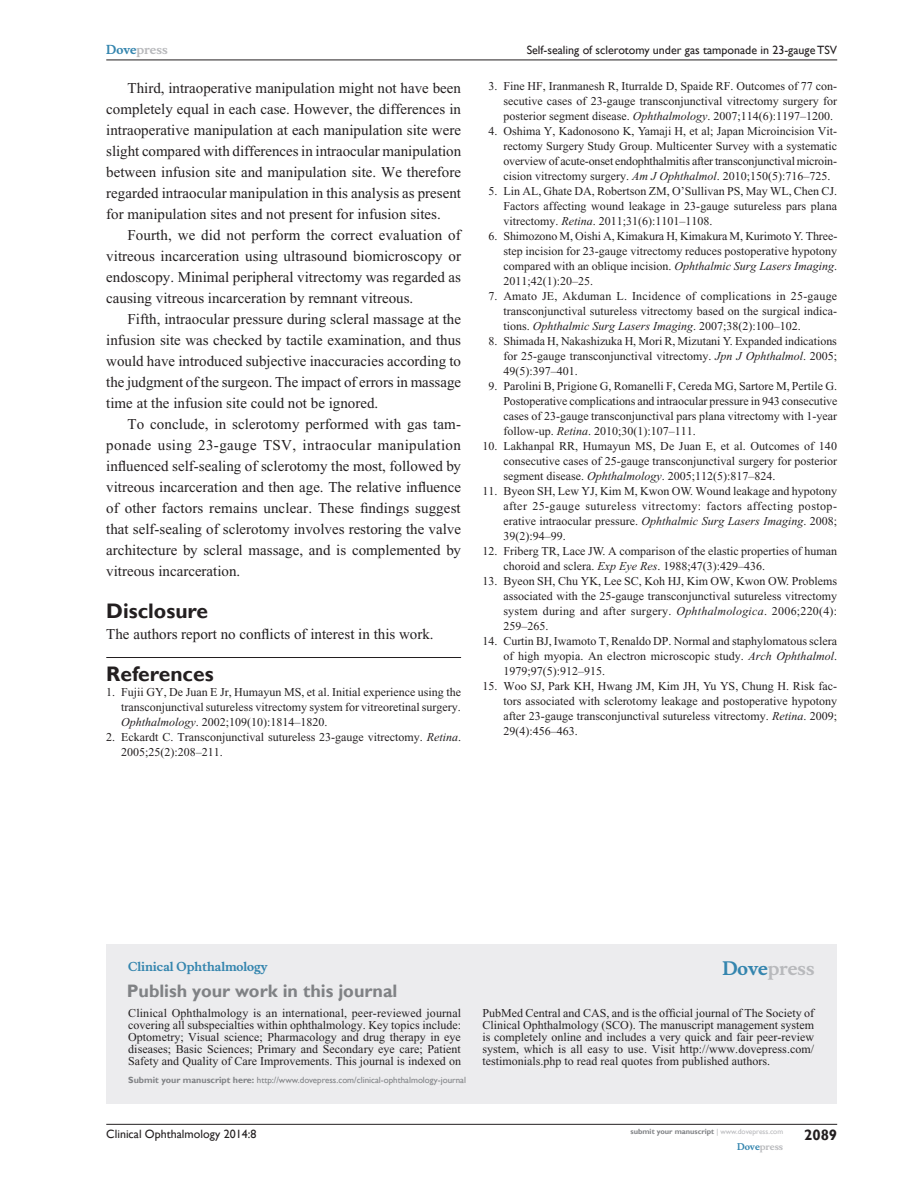
<style>
.page{position:relative;width:918px;height:1188px;background:#fff}
.page>*{position:absolute;margin:0;border:0;box-sizing:border-box;transform-origin:0 0}
.RefH{font:700 21px "Gill Sans";color:#231f20}
.PromBx-H1{font:700 18px "Gill Sans";color:#808285}
.PromBx-Brand{font:700 18px "Musee";color:#b8b9bc}
.Tx{font:15px/21px "Times New Roman";color:#231f20;text-align:justify}
.TxF{font:15px "Times New Roman";color:#231f20}
.t1{font:700 15px "Gill Sans";color:#231f20}
.RefNL2{font:12px/15px "Times New Roman";color:#231f20;text-align:justify}
.PromBx-Tx{font:12px/12px "Times New Roman";color:#231f20;text-align:justify}
.RefNL1{font:12px/15px "Times New Roman";color:#231f20;text-align:justify}
.t2{font:12px "Gill Sans";color:#231f20}
.PromBx-JrnlName{font:700 12px "Musee";color:#3485ae}
.t3{font:700 12px "Musee";color:#b8b9bc}
.PromBx-SubmitMssWebA{font:9px "Gill Sans";color:#808285}
.t4{font:700 9px "Musee";color:#b8b9bc}
.t5{font:700 7.5px "Gill Sans";color:#808285}
.s1{color:#3485ae}
.s2{font-style:italic}
.s3{font-weight:700}
.s4{font-weight:400;color:#b8b9bc}
</style>
<div class="page">
<div style="left:106px;top:944px;width:731px;height:159px;background:#ececee"></div>
<hr style="left:106px;top:1124px;width:731px;height:1px;background:#231f20">
<hr style="left:106px;top:60px;width:731px;height:1px;background:#231f20">
<hr style="left:106px;top:657px;width:355px;height:1px;background:#231f20">
<p class="t3" style="left:106px;top:43px;width:63px"><span class="s1">Dove</span>press</p>
<p class="Tx" style="left:106px;top:77px;width:356px;text-indent:21px">Third, intraoperative manipulation might not have been completely equal in each case. However, the differences in intraoperative manipulation at each manipulation site were slight compared with differences in intraocular manipulation between infusion site and manipulation site. We therefore regarded intraocular manipulation in this analysis as present for manipulation sites and not present for infusion sites.</p>
<p class="Tx" style="left:106px;top:224px;width:356px;text-indent:21px">Fourth, we did not perform the correct evaluation of vitreous incarceration using ultrasound biomicroscopy or endoscopy. Minimal peripheral vitrectomy was regarded as causing vitreous incarceration by remnant vitreous.</p>
<p class="Tx" style="left:106px;top:308px;width:356px;text-indent:21px">Fifth, intraocular pressure during scleral massage at the infusion site was checked by tactile examination, and thus would have introduced subjective inaccuracies according to the judgment of the surgeon. The impact of errors in massage time at the infusion site could not be ignored.</p>
<p class="Tx" style="left:106px;top:413px;width:356px;text-indent:21px">To conclude, in sclerotomy performed with gas tam&shy;ponade using 23-gauge TSV, intraocular manipulation influenced self-sealing of sclerotomy the most, followed by vitreous incarceration and then age. The relative influence of other factors remains unclear. These findings suggest that self-sealing of sclerotomy involves restoring the valve architecture by scleral massage, and is complemented by vitreous incarceration.</p>
<h1 class="RefH" style="left:106px;top:598px;width:103px">Disclosure</h1>
<p class="TxF" style="left:106px;top:625px;width:329px">The authors report no conflicts of interest in this work.</p>
<p class="RefH" style="left:106px;top:661px;width:109px">References</p>
<p class="RefNL1" style="left:121px;top:684px;width:341px;text-indent:-15px">1. Fujii GY, De Juan E Jr, Humayun MS, et al. Initial experience using the transconjunctival sutureless vitrectomy system for vitreoretinal surgery.<br><span class="s2">Ophthalmology</span>. 2002;109(10):1814–1820.</p>
<p class="RefNL1" style="left:121px;top:729px;width:341px;text-indent:-15px">2. Eckardt C. Transconjunctival sutureless 23-gauge vitrectomy. <span class="s2">Retina</span>.<br>2005;25(2):208–211.</p>
<p class="t2" style="left:527px;top:43px;width:312px">Self-sealing of sclerotomy under gas tamponade in 23-gauge TSV</p>
<p class="RefNL2" style="left:503px;top:79px;width:335px;text-indent:-15px">3. Fine HF, Iranmanesh R, Iturralde D, Spaide RF. Outcomes of 77 con&shy;secutive cases of 23-gauge transconjunctival vitrectomy surgery for posterior segment disease. <span class="s2">Ophthalmology</span>. 2007;114(6):1197–1200.</p>
<p class="RefNL2" style="left:503px;top:124px;width:335px;text-indent:-15px">4. Oshima Y, Kadonosono K, Yamaji H, et al; Japan Microincision Vit&shy;rectomy Surgery Study Group. Multicenter Survey with a systematic overview of acute-onset endophthalmitis after transconjunctival microin&shy;cision vitrectomy surgery. <span class="s2">Am J Ophthalmol</span>. 2010;150(5):716–725.</p>
<p class="RefNL2" style="left:503px;top:184px;width:335px;text-indent:-15px">5. Lin AL, Ghate DA, Robertson ZM, O’Sullivan PS, May WL, Chen CJ.<br>Factors affecting wound leakage in 23-gauge sutureless pars plana vitrectomy. <span class="s2">Retina</span>. 2011;31(6):1101–1108.</p>
<p class="RefNL2" style="left:503px;top:229px;width:335px;text-indent:-15px">6. Shimozono M, Oishi A, Kimakura H, Kimakura M, Kurimoto Y. Three&shy;step incision for 23-gauge vitrectomy reduces postoperative hypotony compared with an oblique incision. <span class="s2">Ophthalmic Surg Lasers Imaging</span>.<br>2011;42(1):20–25.</p>
<p class="RefNL2" style="left:503px;top:289px;width:335px;text-indent:-15px">7. Amato JE, Akduman L. Incidence of complications in 25-gauge transconjunctival sutureless vitrectomy based on the surgical indica&shy;tions. <span class="s2">Ophthalmic Surg Lasers Imaging</span>. 2007;38(2):100–102.</p>
<p class="RefNL2" style="left:503px;top:334px;width:335px;text-indent:-15px">8. Shimada H, Nakashizuka H, Mori R, Mizutani Y. Expanded indications for 25-gauge transconjunctival vitrectomy. <span class="s2">Jpn J Ophthalmol</span>. 2005; 49(5):397–401.</p>
<p class="RefNL2" style="left:503px;top:379px;width:336px;text-indent:-15px">9. Parolini B, Prigione G, Romanelli F, Cereda MG, Sartore M, Pertile G.<br>Postoperative complications and intraocular pressure in 943 consecutive cases of 23-gauge transconjunctival pars plana vitrectomy with 1-year follow-up. <span class="s2">Retina</span>. 2010;30(1):107–111.</p>
<p class="RefNL2" style="left:503px;top:439px;width:335px;text-indent:-21px">10. Lakhanpal RR, Humayun MS, De Juan E, et al. Outcomes of 140 consecutive cases of 25-gauge transconjunctival surgery for posterior segment disease. <span class="s2">Ophthalmology</span>. 2005;112(5):817–824.</p>
<p class="RefNL2" style="left:503px;top:484px;width:335px;text-indent:-21px">11. Byeon SH, Lew YJ, Kim M, Kwon OW. Wound leakage and hypotony after 25-gauge sutureless vitrectomy: factors affecting postop&shy;erative intraocular pressure. <span class="s2">Ophthalmic Surg Lasers Imaging</span>. 2008; 39(2):94–99.</p>
<p class="RefNL2" style="left:503px;top:544px;width:335px;text-indent:-21px">12. Friberg TR, Lace JW. A comparison of the elastic properties of human choroid and sclera. <span class="s2">Exp Eye Res</span>. 1988;47(3):429–436.</p>
<p class="RefNL2" style="left:503px;top:574px;width:335px;text-indent:-21px">13. Byeon SH, Chu YK, Lee SC, Koh HJ, Kim OW, Kwon OW. Problems associated with the 25-gauge transconjunctival sutureless vitrectomy system during and after surgery. <span class="s2">Ophthalmologica</span>. 2006;220(4):<br>259–265.</p>
<p class="RefNL2" style="left:503px;top:634px;width:335px;text-indent:-21px">14. Curtin BJ, Iwamoto T, Renaldo DP. Normal and staphylomatous sclera of high myopia. An electron microscopic study. <span class="s2">Arch Ophthalmol</span>.<br>1979;97(5):912–915.</p>
<p class="RefNL2" style="left:503px;top:679px;width:335px;text-indent:-21px">15. Woo SJ, Park KH, Hwang JM, Kim JH, Yu YS, Chung H. Risk fac&shy;tors associated with sclerotomy leakage and postoperative hypotony after 23-gauge transconjunctival sutureless vitrectomy. <span class="s2">Retina</span>. 2009; 29(4):456–463.</p>
<p class="PromBx-JrnlName" style="left:128px;top:959px;width:141px">Clinical Ophthalmology</p>
<p class="PromBx-H1" style="left:127px;top:980px;width:272px">Publish your work in this journal</p>
<p class="PromBx-Brand" style="left:722px;top:958px;width:94px"><span class="s1">Dove</span>press</p>
<p class="PromBx-Tx" style="left:128px;top:1007px;width:334px">Clinical Ophthalmology is an international, peer-reviewed journal covering all subspecialties within ophthalmology. Key topics include:<br>Optometry; Visual science; Pharmacology and drug therapy in eye diseases; Basic Sciences; Primary and Secondary eye care; Patient Safety and Quality of Care Improvements. This journal is indexed on</p>
<p class="PromBx-Tx" style="left:482px;top:1007px;width:333px">PubMed Central and CAS, and is the official journal of The Society of Clinical Ophthalmology (SCO). The manuscript management system is completely online and includes a very quick and fair peer-review system, which is all easy to use. Visit http://www.dovepress.com/ testimonials.php to read real quotes from published authors.</p>
<p class="PromBx-SubmitMssWebA" style="left:128px;top:1075px;width:339px"><span class="s3">Submit your manuscript here:</span> http://www.dovepress.com/clinical-ophthalmology-journal</p>
<p class="t2" style="left:106px;top:1127px;width:152px">Clinical Ophthalmology 2014:8</p>
<p class="t5" style="left:631px;top:1127px;width:154px">submit your manuscript <span class="s4">| www.dovepress.com</span></p>
<p class="t4" style="left:737px;top:1141px;width:48px"><span class="s1">Dove</span>press</p>
<p class="t1" style="left:804px;top:1126px;width:35px">2089</p>
</div>
